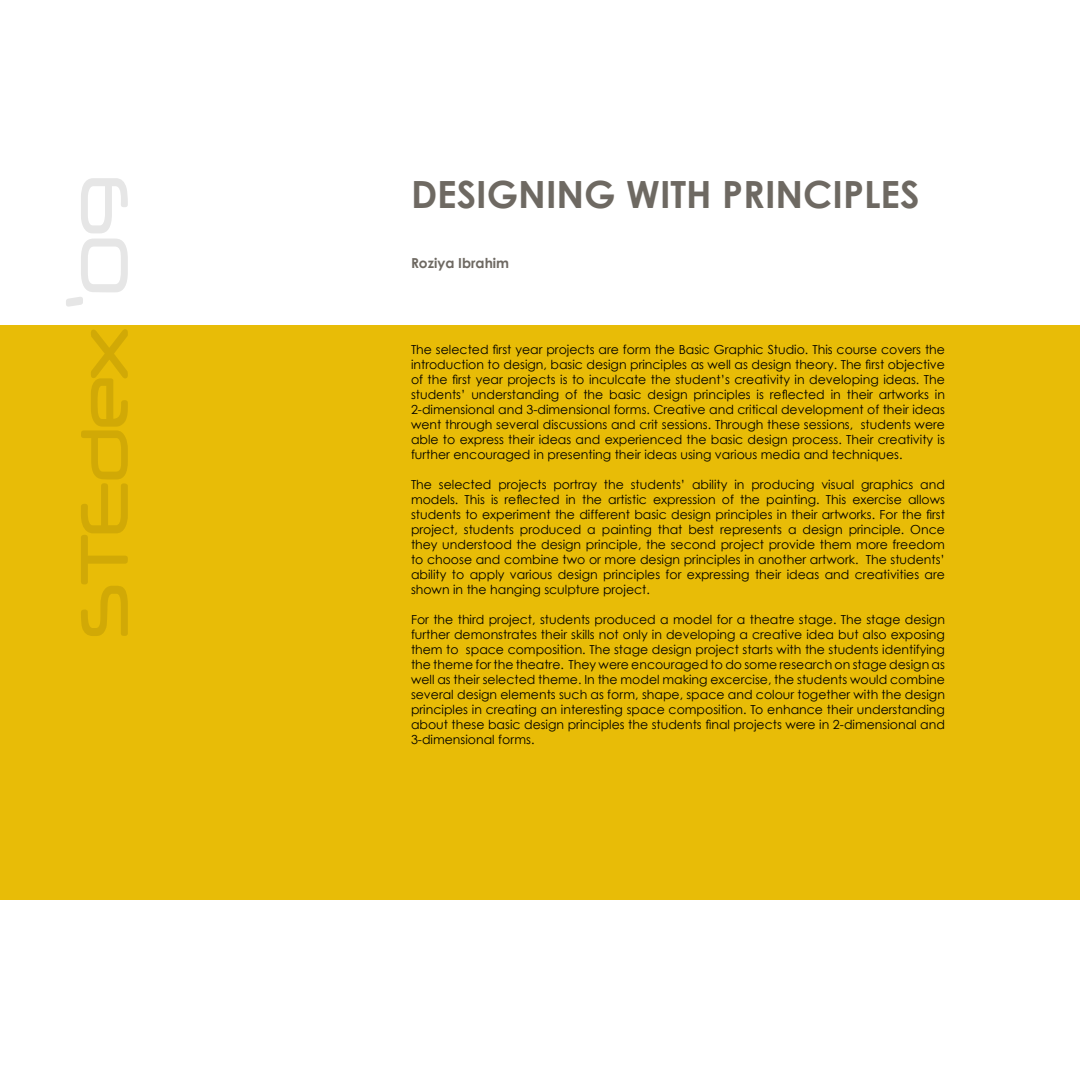
<style>
.page{position:relative;width:1080px;height:1080px;background:#fff}
.page>*{position:absolute;margin:0;border:0;box-sizing:border-box;transform-origin:0 0}
.t1{font:700 37.5px "Century Gothic";color:#6e6962}
.t2{font:700 13.75px "Century Gothic";color:#6e6962}
.t3{font:12.5px/15px "Century Gothic";color:#000;text-align:justify}
</style>
<div class="page">
<div style="left:0;top:326px;width:1080px;height:574px;background:#e8bc07"></div>
<svg style="left:81px;top:329px;width:47px;height:307px"></svg>
<svg style="left:66px;top:239px;width:62px;height:68px"></svg>
<svg style="left:81px;top:178px;width:47px;height:55px"></svg>
<h1 class="t1" style="left:411px;top:171px;width:510px">DESIGNING WITH PRINCIPLES</h1>
<p class="t2" style="left:411px;top:254px;width:100px">Roziya Ibrahim</p>
<p class="t3" style="left:411px;top:342px;width:536px">The selected first year projects are form the Basic Graphic Studio. This course covers the introduction to design, basic design principles as well as design theory. The first objective of the first year projects is to inculcate the student’s creativity in developing ideas. The students’ understanding of the basic design principles is reflected in their artworks in 2-dimensional and 3-dimensional forms. Creative and critical development of their ideas went through several discussions and crit sessions. Through these sessions, students were able to express their ideas and experienced the basic design process. Their creativity is further encouraged in presenting their ideas using various media and techniques.</p>
<p class="t3" style="left:411px;top:477px;width:536px">The selected projects portray the students’ ability in producing visual graphics and models. This is reflected in the artistic expression of the painting. This exercise allows students to experiment the different basic design principles in their artworks. For the first project, students produced a painting that best represents a design principle. Once they understood the design principle, the second project provide them more freedom to choose and combine two or more design principles in another artwork. The students’ ability to apply various design principles for expressing their ideas and creativities are shown in the hanging sculpture project.</p>
<p class="t3" style="left:411px;top:612px;width:536px">For the third project, students produced a model for a theatre stage. The stage design further demonstrates their skills not only in developing a creative idea but also exposing them to space composition. The stage design project starts with the students identifying the theme for the theatre. They were encouraged to do some research on stage design as well as their selected theme. In the model making excercise, the students would combine several design elements such as form, shape, space and colour together with the design principles in creating an interesting space composition. To enhance their understanding about these basic design principles the students final projects were in 2-dimensional and 3-dimensional forms.</p>
</div>
